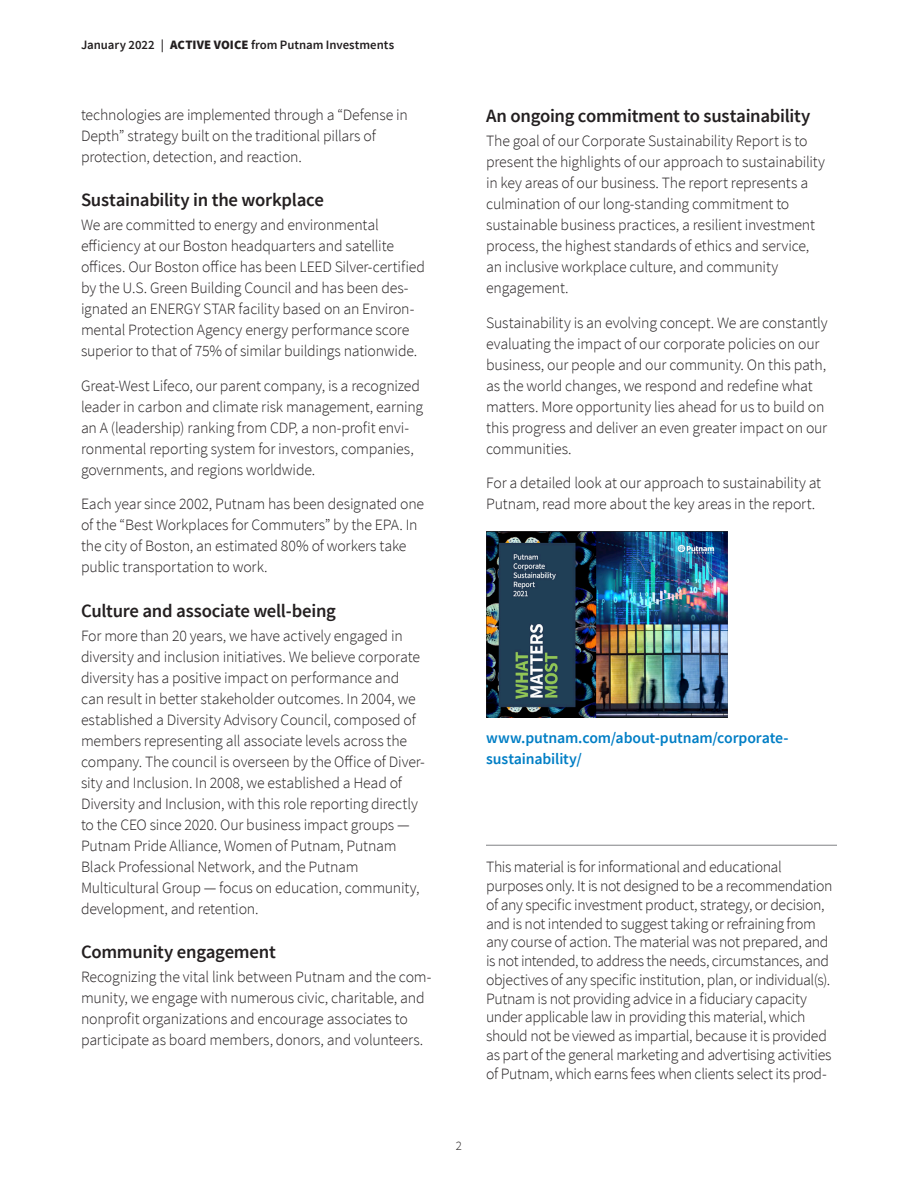
<style>
.page{position:relative;width:918px;height:1188px;background:#fff}
.page>*{position:absolute;margin:0;border:0;box-sizing:border-box;transform-origin:0 0}
.Subhead{font:600 18.75px "Source Sans Pro";letter-spacing:-.015em;color:#231f20}
.Body{font:300 15.75px/21px "Source Sans Pro";letter-spacing:-.015em;color:#231f20}
.Body-2{font:600 15.75px/21px "Source Sans Pro";letter-spacing:-.01em;color:#007ec5}
.t1{font:600 12.75px "Source Sans Pro";color:#231f20}
.t2{font:300 12.75px "Source Sans Pro";color:#231f20}
.s1{font-weight:900}
</style>
<div class="page">
<img style="left:486px;top:531px;width:241px;height:187px">
<hr style="left:486px;top:845px;width:351px;height:1px;background:#808285">
<p class="t1" style="left:81px;top:37px;width:315px">January 2022 | <span class="s1">ACTIVE VOICE</span> from Putnam Investments</p>
<p class="Body" style="left:81px;top:104px;width:328px">technologies are implemented through a “Defense in<br>Depth” strategy built on the traditional pillars of protection, detection, and reaction.</p>
<p class="Subhead" style="left:81px;top:188px;width:244px">Sustainability in the workplace</p>
<p class="Body" style="left:81px;top:215px;width:346px">We are committed to energy and environmental efficiency at our Boston headquarters and satellite offices. Our Boston office has been LEED Silver-certified by the U.S. Green Building Council and has been des&shy;ignated an ENERGY STAR facility based on an Environ&shy;mental Protection Agency energy performance score superior to that of 75% of similar buildings nationwide.</p>
<p class="Body" style="left:81px;top:375px;width:344px">Great-West Lifeco, our parent company, is a recognized leader in carbon and climate risk management, earning an A (leadership) ranking from CDP, a non-profit envi&shy;ronmental reporting system for investors, companies, governments, and regions worldwide.</p>
<p class="Body" style="left:81px;top:494px;width:345px">Each year since 2002, Putnam has been designated one of the “Best Workplaces for Commuters” by the EPA. In the city of Boston, an estimated 80% of workers take public transportation to work.</p>
<p class="Subhead" style="left:81px;top:598px;width:256px">Culture and associate well-being</p>
<p class="Body" style="left:81px;top:625px;width:345px">For more than 20 years, we have actively engaged in diversity and inclusion initiatives. We believe corporate diversity has a positive impact on performance and can result in better stakeholder outcomes. In 2004, we established a Diversity Advisory Council, composed of members representing all associate levels across the company. The council is overseen by the Office of Diver&shy;sity and Inclusion. In 2008, we established a Head of Diversity and Inclusion, with this role reporting directly to the CEO since 2020. Our business impact groups — Putnam Pride Alliance, Women of Putnam, Putnam Black Professional Network, and the Putnam Multicultural Group — focus on education, community, development, and retention.</p>
<p class="Subhead" style="left:81px;top:940px;width:196px">Community engagement</p>
<p class="Body" style="left:81px;top:967px;width:352px">Recognizing the vital link between Putnam and the com&shy;munity, we engage with numerous civic, charitable, and nonprofit organizations and encourage associates to participate as board members, donors, and volunteers.</p>
<p class="Subhead" style="left:486px;top:104px;width:326px">An ongoing commitment to sustainability</p>
<p class="Body" style="left:486px;top:131px;width:340px">The goal of our Corporate Sustainability Report is to present the highlights of our approach to sustainability in key areas of our business. The report represents a culmination of our long-standing commitment to sustainable business practices, a resilient investment process, the highest standards of ethics and service, an inclusive workplace culture, and community engagement.</p>
<p class="Body" style="left:486px;top:312px;width:343px">Sustainability is an evolving concept. We are constantly evaluating the impact of our corporate policies on our business, our people and our community. On this path, as the world changes, we respond and redefine what matters. More opportunity lies ahead for us to build on this progress and deliver an even greater impact on our communities.</p>
<p class="Body" style="left:486px;top:473px;width:337px">For a detailed look at our approach to sustainability at<br>Putnam, read more about the key areas in the report.</p>
<p class="Body-2" style="left:486px;top:728px;width:304px">www.putnam.com/about-putnam/corporate&shy;sustainability/</p>
<p class="t2" style="left:456px;top:1138px;width:8px">2</p>
<p class="Body" style="left:486px;top:858px;width:348px;line-height:18.8px">This material is for informational and educational purposes only. It is not designed to be a recommendation of any specific investment product, strategy, or decision, and is not intended to suggest taking or refraining from any course of action. The material was not prepared, and is not intended, to address the needs, circumstances, and objectives of any specific institution, plan, or individual(s).<br>Putnam is not providing advice in a fiduciary capacity under applicable law in providing this material, which should not be viewed as impartial, because it is provided as part of the general marketing and advertising activities of Putnam, which earns fees when clients select its prod-</p>
</div>
